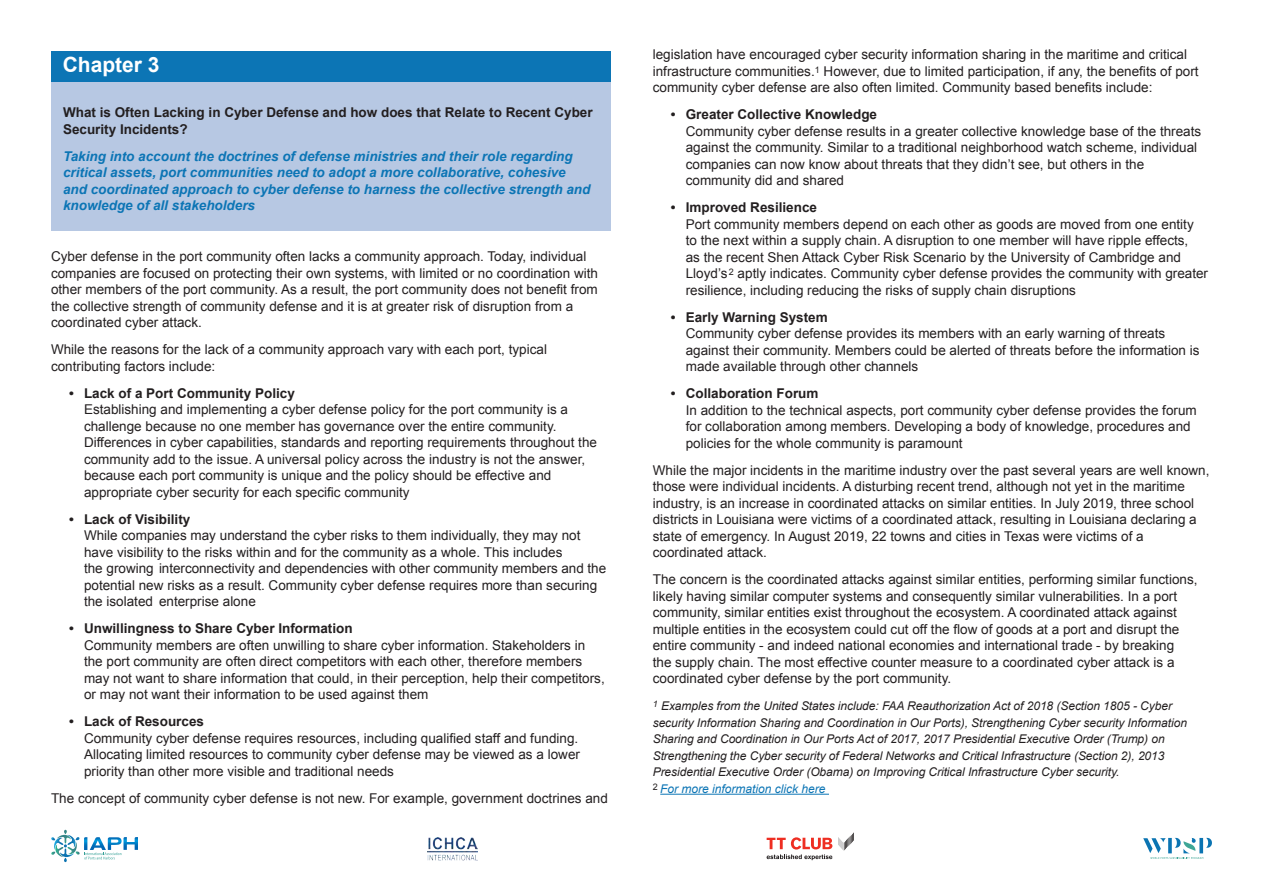
<style>
.page{position:relative;width:1263px;height:893px;background:#fff}
.page>*{position:absolute;margin:0;border:0;box-sizing:border-box;transform-origin:0 0}
.t1{font:700 21px "Arial";color:#fff}
.t2{font:13.5px/16.5px "Arial";color:#231f20}
.t3{font:700 13.5px/16.5px "Arial";color:#231f20}
.t4{font:italic 700 13.5px/16.5px "Arial";color:#0c75b5}
.t5{font:italic 12px/16.5px "Arial";letter-spacing:-.005em;color:#231f20}
.t6{font:italic 12px "Arial";color:#0c75b5}
</style>
<div class="page">
<div style="left:51px;top:78px;width:559px;height:153px;background:#b7c8e3"></div>
<hr style="left:660px;top:794px;width:169px;height:1px;background:#0c75b5">
<div style="left:51px;top:51px;width:559px;height:31px;background:#0c75b5"></div>
<svg style="left:1143px;top:838px;width:69px;height:21px"></svg>
<svg style="left:51px;top:830px;width:87px;height:32px"></svg>
<img style="left:427px;top:837px;width:50px;height:23px">
<svg style="left:838px;top:832px;width:16px;height:19px"></svg>
<svg style="left:767px;top:837px;width:65px;height:23px"></svg>
<p class="t1" style="left:63px;top:51px;width:98px">Chapter 3</p>
<p class="t3" style="left:63px;top:105px;width:531px">What is Often Lacking in Cyber Defense and how does that Relate to Recent Cyber<br>Security Incidents?</p>
<p class="t4" style="left:63px;top:148px;width:529px">Taking into account the doctrines of defense ministries and their role regarding critical assets, port communities need to adopt a more collaborative, cohesive and coordinated approach to cyber defense to harness the collective strength and knowledge of all stakeholders</p>
<p class="t2" style="left:51px;top:248px;width:548px">Cyber defense in the port community often lacks a community approach. Today, individual companies are focused on protecting their own systems, with limited or no coordination with other members of the port community. As a result, the port community does not benefit from the collective strength of community defense and it is at greater risk of disruption from a coordinated cyber attack.</p>
<p class="t2" style="left:51px;top:341px;width:497px">While the reasons for the lack of a community approach vary with each port, typical contributing factors include:</p>
<p class="t3" style="left:69px;top:385px;width:227px">• Lack of a Port Community Policy</p>
<p class="t2" style="left:84px;top:401px;width:514px">Establishing and implementing a cyber defense policy for the port community is a challenge because no one member has governance over the entire community.<br>Differences in cyber capabilities, standards and reporting requirements throughout the community add to the issue. A universal policy across the industry is not the answer, because each port community is unique and the policy should be effective and appropriate cyber security for each specific community</p>
<p class="t3" style="left:69px;top:511px;width:123px">• Lack of Visibility</p>
<p class="t2" style="left:84px;top:527px;width:524px">While companies may understand the cyber risks to them individually, they may not have visibility to the risks within and for the community as a whole. This includes<br>the growing interconnectivity and dependencies with other community members and the potential new risks as a result. Community cyber defense requires more than securing the isolated enterprise alone</p>
<p class="t3" style="left:69px;top:621px;width:285px">• Unwillingness to Share Cyber Information</p>
<p class="t2" style="left:84px;top:637px;width:522px">Community members are often unwilling to share cyber information. Stakeholders in the port community are often direct competitors with each other, therefore members may not want to share information that could, in their perception, help their competitors, or may not want their information to be used against them</p>
<p class="t3" style="left:69px;top:714px;width:137px">• Lack of Resources</p>
<p class="t2" style="left:84px;top:730px;width:497px">Community cyber defense requires resources, including qualified staff and funding.<br>Allocating limited resources to community cyber defense may be viewed as a lower priority than other more visible and traditional needs</p>
<p class="t2" style="left:51px;top:790px;width:558px">The concept of community cyber defense is not new. For example, government doctrines and</p>
<p class="t2" style="left:653px;top:47px;width:547px">legislation have encouraged cyber security information sharing in the maritime and critical infrastructure communities.<sup>1</sup> However, due to limited participation, if any, the benefits of port community cyber defense are also often limited. Community based benefits include:</p>
<p class="t3" style="left:671px;top:107px;width:208px">• Greater Collective Knowledge</p>
<p class="t2" style="left:686px;top:123px;width:517px">Community cyber defense results in a greater collective knowledge base of the threats against the community. Similar to a traditional neighborhood watch scheme, individual companies can now know about threats that they didn’t see, but others in the community did and shared</p>
<p class="t3" style="left:671px;top:200px;width:148px">• Improved Resilience</p>
<p class="t2" style="left:686px;top:216px;width:524px">Port community members depend on each other as goods are moved from one entity to the next within a supply chain. A disruption to one member will have ripple effects,<br>as the recent Shen Attack Cyber Risk Scenario by the University of Cambridge and Lloyd’s <sup>2</sup> aptly indicates. Community cyber defense provides the community with greater resilience, including reducing the risks of supply chain disruptions</p>
<p class="t3" style="left:671px;top:309px;width:159px">• Early Warning System</p>
<p class="t2" style="left:686px;top:326px;width:515px">Community cyber defense provides its members with an early warning of threats against their community. Members could be alerted of threats before the information is made available through other channels</p>
<p class="t3" style="left:671px;top:386px;width:149px">• Collaboration Forum</p>
<p class="t2" style="left:686px;top:402px;width:512px">In addition to the technical aspects, port community cyber defense provides the forum for collaboration among members. Developing a body of knowledge, procedures and policies for the whole community is paramount</p>
<p class="t2" style="left:653px;top:462px;width:558px">While the major incidents in the maritime industry over the past several years are well known, those were individual incidents. A disturbing recent trend, although not yet in the maritime industry, is an increase in coordinated attacks on similar entities. In July 2019, three school districts in Louisiana were victims of a coordinated attack, resulting in Louisiana declaring a state of emergency. In August 2019, 22 towns and cities in Texas were victims of a coordinated attack.</p>
<p class="t2" style="left:653px;top:571px;width:546px">The concern is the coordinated attacks against similar entities, performing similar functions, likely having similar computer systems and consequently similar vulnerabilities. In a port community, similar entities exist throughout the ecosystem. A coordinated attack against multiple entities in the ecosystem could cut off the flow of goods at a port and disrupt the entire community - and indeed national economies and international trade - by breaking<br>the supply chain. The most effective counter measure to a coordinated cyber attack is a coordinated cyber defense by the port community.</p>
<p class="t5" style="left:653px;top:698px;width:536px"><sup>1</sup> Examples from the United States include: FAA Reauthorization Act of 2018 (Section 1805 - Cyber security Information Sharing and Coordination in Our Ports), Strengthening Cyber security Information Sharing and Coordination in Our Ports Act of 2017, 2017 Presidential Executive Order (Trump) on Strengthening the Cyber security of Federal Networks and Critical Infrastructure (Section 2), 2013<br>Presidential Executive Order (Obama) on Improving Critical Infrastructure Cyber security.</p>
<p class="t6" style="left:653px;top:781px;width:174px"><sup>2</sup> For more information click here</p>
</div>
